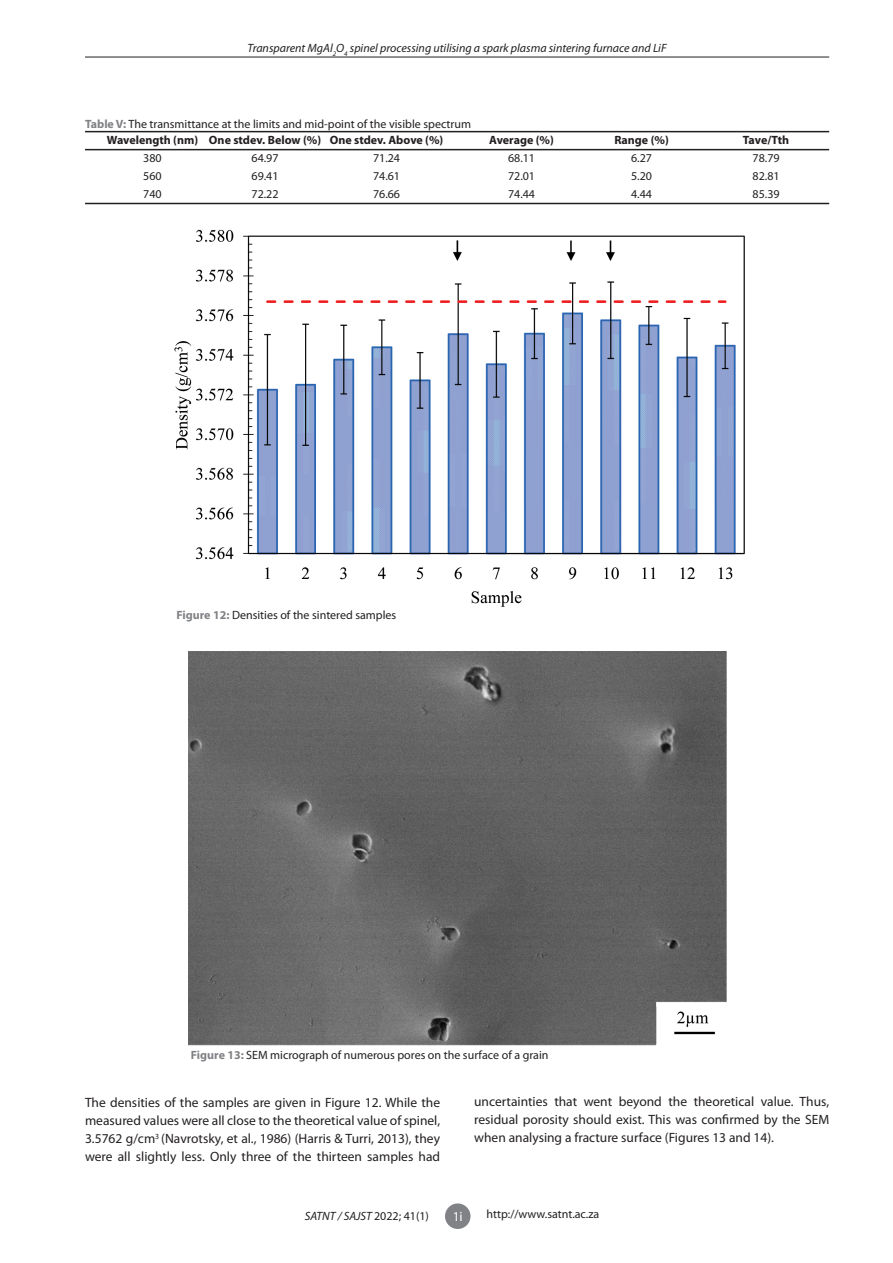
<style>
.page{position:relative;width:893px;height:1263px;background:#fff}
.page>*{position:absolute;margin:0;border:0;box-sizing:border-box;transform-origin:0 0}
.t1{font:13.5px/18px "Myriad Pro";color:#231f20;text-align:justify}
.t2{font:13.5px "Myriad Pro";color:#fff}
.t3{font:12px/16.4px "Myriad Pro";color:#231f20;text-align:center}
.t4{font:italic 12px "Myriad Pro";color:#231f20}
.t5{font:700 12px "Myriad Pro";color:#231f20}
.s1{font-weight:700;color:#808285}
.s2{font-weight:700}
.s3{font-style:normal}
</style>
<div class="page">
<div style="left:445px;top:1203px;width:25px;height:26px;background:#808285;border-radius:50%"></div>
<hr style="left:85px;top:57px;width:744px;height:1px;background:#231f20">
<hr style="left:85px;top:131px;width:744px;height:1px;background:#231f20">
<hr style="left:85px;top:149px;width:744px;height:1px;background:#231f20">
<hr style="left:85px;top:203px;width:744px;height:1px;background:#231f20">
<img style="left:174px;top:229px;width:571px;height:378px">
<img style="left:188px;top:651px;width:538px;height:394px">
<p class="t4" style="left:248px;top:40px;width:420px">Transparent MgAl<sub>2</sub>O<sub>4</sub> spinel processing utilising a spark plasma sintering furnace and LiF</p>
<p class="t3" style="left:85px;top:116px;width:388px"><span class="s1">Table V:</span> The transmittance at the limits and mid-point of the visible spectrum<br><span class="s2">Wavelength (nm) One stdev. Below (%) One stdev. Above (%)</span></p>
<p class="t5" style="left:489px;top:133px;width:66px">Average (%)</p>
<p class="t5" style="left:614px;top:133px;width:56px">Range (%)</p>
<p class="t5" style="left:743px;top:133px;width:48px">Tave/Tth</p>
<p class="t3" style="left:143px;top:150px;width:20px">380</p>
<p class="t3" style="left:251px;top:150px;width:29px">64.97</p>
<p class="t3" style="left:373px;top:150px;width:29px">71.24</p>
<p class="t3" style="left:508px;top:150px;width:29px">68.11</p>
<p class="t3" style="left:631px;top:150px;width:22px">6.27</p>
<p class="t3" style="left:752px;top:150px;width:29px">78.79</p>
<p class="t3" style="left:143px;top:168px;width:20px">560</p>
<p class="t3" style="left:251px;top:168px;width:29px">69.41</p>
<p class="t3" style="left:373px;top:168px;width:29px">74.61</p>
<p class="t3" style="left:508px;top:168px;width:29px">72.01</p>
<p class="t3" style="left:631px;top:168px;width:22px">5.20</p>
<p class="t3" style="left:752px;top:168px;width:29px">82.81</p>
<p class="t3" style="left:143px;top:186px;width:20px">740</p>
<p class="t3" style="left:251px;top:186px;width:29px">72.22</p>
<p class="t3" style="left:373px;top:186px;width:29px">76.66</p>
<p class="t3" style="left:508px;top:186px;width:29px">74.44</p>
<p class="t3" style="left:631px;top:186px;width:22px">4.44</p>
<p class="t3" style="left:752px;top:186px;width:29px">85.39</p>
<p class="t3" style="left:176px;top:606px;width:221px"><span class="s1">Figure 12:</span> Densities of the sintered samples</p>
<p class="t3" style="left:191px;top:1047px;width:359px"><span class="s1">Figure 13:</span> SEM micrograph of numerous pores on the surface of a grain</p>
<p class="t1" style="left:85px;top:1093px;width:357px">The densities of the samples are given in Figure 12. While the measured values were all close to the theoretical value of spinel, 3.5762 g/cm<sup>3</sup> (Navrotsky, et al., 1986) (Harris &amp; Turri, 2013), they were all slightly less. Only three of the thirteen samples had</p>
<p class="t1" style="left:474px;top:1092px;width:357px">uncertainties that went beyond the theoretical value. Thus, residual porosity should exist. This was confirmed by the SEM when analysing a fracture surface (Figures 13 and 14).</p>
<p class="t4" style="left:305px;top:1208px;width:126px">SATNT / SAJST <span class="s3">2022; 41(1)</span></p>
<p class="t2" style="left:453px;top:1208px;width:12px">1i</p>
<p class="t3" style="left:486px;top:1206px;width:114px">http://www.satnt.ac.za</p>
</div>
